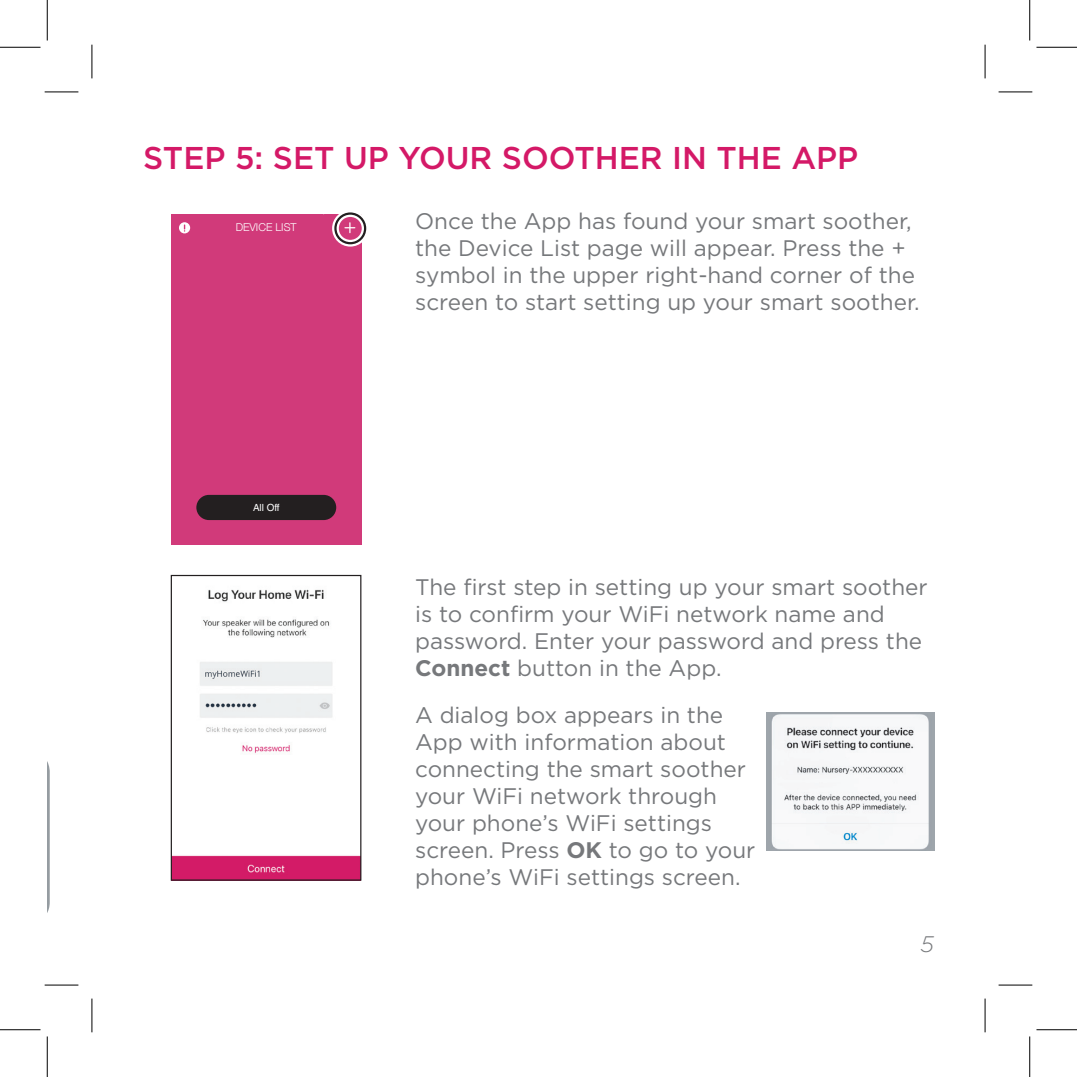
<style>
.page{position:relative;width:1077px;height:1077px;background:#fff}
.page>*{position:absolute;margin:0;border:0;box-sizing:border-box;transform-origin:0 0}
.t1{font:500 31.5px "Gotham";color:#d41967}
.t2{font:22.5px/27px "Gotham";color:#76787b}
.t3{font:italic 300 22.5px "Gotham";color:#76787b}
.t4{font:300 10.8px "Helvetica Neue";color:#fff}
.t5{font:9.9px "Helvetica LT Std";color:#fff}
.s1{font-weight:700}
</style>
<div class="page">
<div style="left:171px;top:214px;width:190px;height:330px;background:#d13a7a"></div>
<svg style="left:344px;top:222px;width:11px;height:11px"></svg>
<svg style="left:179px;top:222px;width:11px;height:11px"></svg>
<div style="left:196px;top:495px;width:140px;height:25px;background:#231f20;border-radius:13px"></div>
<div style="left:332px;top:210px;width:36px;height:37px;border:7px solid #fff;border-radius:50%"></div>
<svg style="left:47px;top:761px;width:3px;height:152px"></svg>
<div style="left:334px;top:212px;width:32px;height:32px;border:2px solid #231f20;border-radius:50%"></div>
<img style="left:173px;top:589px;width:186px;height:289px">
<div style="left:171px;top:575px;width:190px;height:305px;border:1px solid #231f20"></div>
<img style="left:767px;top:713px;width:167px;height:138px">
<hr style="left:45px;top:92px;width:33px;height:1px;background:#000">
<hr style="left:998px;top:92px;width:34px;height:1px;background:#000">
<hr style="left:45px;top:984px;width:33px;height:1px;background:#000">
<hr style="left:998px;top:984px;width:34px;height:1px;background:#000">
<hr style="left:92px;top:45px;width:1px;height:33px;background:#000">
<hr style="left:92px;top:998px;width:1px;height:34px;background:#000">
<hr style="left:984px;top:45px;width:1px;height:33px;background:#000">
<hr style="left:984px;top:998px;width:1px;height:34px;background:#000">
<hr style="left:0;top:47px;width:40px;height:1px;background:#000">
<hr style="left:1036px;top:47px;width:41px;height:1px;background:#000">
<hr style="left:0;top:1029px;width:40px;height:1px;background:#000">
<hr style="left:1036px;top:1029px;width:41px;height:1px;background:#000">
<hr style="left:47px;top:0;width:1px;height:40px;background:#000">
<hr style="left:47px;top:1036px;width:1px;height:41px;background:#000">
<hr style="left:1029px;top:0;width:1px;height:40px;background:#000">
<hr style="left:1029px;top:1036px;width:1px;height:41px;background:#000">
<h1 class="t1" style="left:143px;top:140px;width:716px">STEP 5: SET UP YOUR SOOTHER IN THE APP</h1>
<p class="t4" style="left:236px;top:218px;width:62px">DEVICE LIST</p>
<p class="t5" style="left:253px;top:502px;width:28px">All Off</p>
<p class="t2" style="left:415px;top:207px;width:506px">Once the App has found your smart soother, the Device List page will appear. Press the + symbol in the upper right-hand corner of the screen to start setting up your smart soother.</p>
<p class="t2" style="left:415px;top:573px;width:514px">The first step in setting up your smart soother is to confirm your WiFi network name and password. Enter your password and press the <span class="s1">Connect</span> button in the App.</p>
<p class="t2" style="left:415px;top:701px;width:342px">A dialog box appears in the<br>App with information about connecting the smart soother your WiFi network through your phone’s WiFi settings screen. Press <span class="s1">OK</span> to go to your phone’s WiFi settings screen.</p>
<p class="t3" style="left:920px;top:932px;width:15px">5</p>
</div>
